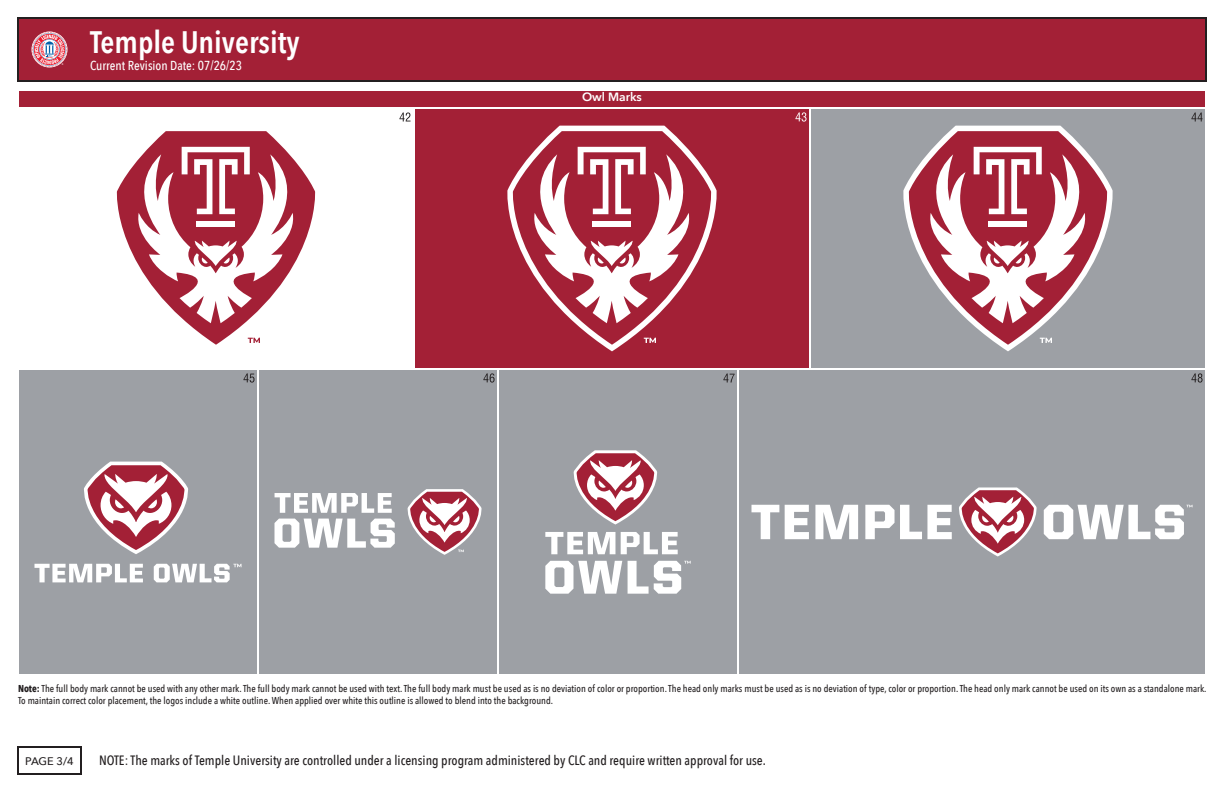
<style>
.page{position:relative;width:1224px;height:792px;background:#fff}
.page>*{position:absolute;margin:0;border:0;box-sizing:border-box;transform-origin:0 0}
.t1{font:600 31px "Avenir Next Condensed";color:#fff}
.t2{font:500 13.5px "Avenir Next Condensed";color:#231f20}
.t3{font:500 13px "Avenir Next Condensed";color:#fff}
.t4{font:600 12px "Avenir Next";color:#fff}
.t5{font:500 11px "Avenir Next";color:#231f20}
.t6{font:500 10px/12px "Avenir Next Condensed";color:#231f20}
.s1{font-weight:700}
</style>
<div class="page">
<div style="left:17px;top:17px;width:1190px;height:65px;background:#a32036;border:2px solid #231f20"></div>
<svg style="left:32px;top:31px;width:36px;height:37px"></svg>
<svg style="left:32px;top:32px;width:35px;height:35px"></svg>
<div style="left:17px;top:89px;width:1190px;height:20px;background:#a32036;border:2px solid #fff"></div>
<div style="left:17px;top:107px;width:398px;height:263px;background:#fff"></div>
<div style="left:413px;top:107px;width:398px;height:263px;background:#a32036;border:2px solid #fff"></div>
<div style="left:809px;top:107px;width:398px;height:263px;background:#9da0a5;border:2px solid #fff"></div>
<div style="left:17px;top:746px;width:65px;height:29px;background:#fff;border:2px solid #231f20"></div>
<div style="left:17px;top:368px;width:242px;height:308px;background:#9da0a5;border:2px solid #fff"></div>
<div style="left:257px;top:368px;width:242px;height:308px;background:#9da0a5;border:2px solid #fff"></div>
<div style="left:497px;top:368px;width:242px;height:308px;background:#9da0a5;border:2px solid #fff"></div>
<div style="left:737px;top:368px;width:470px;height:308px;background:#9da0a5;border:2px solid #fff"></div>
<svg style="left:751px;top:505px;width:28px;height:34px"></svg>
<svg style="left:785px;top:505px;width:24px;height:34px"></svg>
<svg style="left:815px;top:505px;width:43px;height:34px"></svg>
<svg style="left:865px;top:487px;width:328px;height:70px"></svg>
<svg style="left:275px;top:493px;width:117px;height:20px"></svg>
<svg style="left:275px;top:519px;width:120px;height:29px"></svg>
<svg style="left:407px;top:489px;width:75px;height:66px"></svg>
<svg style="left:573px;top:450px;width:85px;height:75px"></svg>
<svg style="left:545px;top:532px;width:70px;height:22px"></svg>
<svg style="left:621px;top:532px;width:57px;height:22px"></svg>
<svg style="left:545px;top:561px;width:77px;height:33px"></svg>
<svg style="left:628px;top:561px;width:63px;height:33px"></svg>
<svg style="left:84px;top:462px;width:105px;height:92px"></svg>
<svg style="left:34px;top:564px;width:109px;height:18px"></svg>
<svg style="left:154px;top:564px;width:88px;height:18px"></svg>
<svg style="left:116px;top:131px;width:200px;height:214px"></svg>
<svg style="left:123px;top:147px;width:185px;height:176px"></svg>
<svg style="left:248px;top:338px;width:12px;height:5px"></svg>
<svg style="left:507px;top:126px;width:210px;height:225px"></svg>
<svg style="left:508px;top:131px;width:208px;height:214px"></svg>
<svg style="left:519px;top:147px;width:185px;height:176px"></svg>
<svg style="left:644px;top:338px;width:12px;height:5px"></svg>
<svg style="left:903px;top:126px;width:210px;height:225px"></svg>
<svg style="left:904px;top:131px;width:208px;height:214px"></svg>
<svg style="left:915px;top:147px;width:185px;height:176px;background:#c4818d"></svg>
<svg style="left:1040px;top:338px;width:12px;height:5px"></svg>
<svg style="left:1191px;top:113px;width:12px;height:8px"></svg>
<svg style="left:243px;top:373px;width:12px;height:10px"></svg>
<svg style="left:483px;top:373px;width:12px;height:10px"></svg>
<svg style="left:723px;top:374px;width:12px;height:8px"></svg>
<svg style="left:1191px;top:373px;width:12px;height:10px"></svg>
<svg style="left:399px;top:113px;width:12px;height:8px"></svg>
<svg style="left:795px;top:112px;width:12px;height:10px"></svg>
<h1 class="t1" style="left:90px;top:15px;width:211px">Temple University</h1>
<h3 class="t3" style="left:90px;top:58px;width:154px">Current Revision Date: 07/26/23</h3>
<p class="t4" style="left:582px;top:87px;width:61px">Owl Marks</p>
<p class="t6" style="left:18px;top:682px;width:1190px"><span class="s1">Note:</span> The full body mark cannot be used with any other mark. The full body mark cannot be used with text. The full body mark must be used as is no deviation of color or proportion. The head only marks must be used as is no deviation of type, color or proportion. The head only mark cannot be used on its own as a standalone mark.<br>To maintain correct color placement, the logos include a white outline. When applied over white this outline is allowed to blend into the background.</p>
<p class="t5" style="left:25px;top:752px;width:50px">PAGE 3/4</p>
<h2 class="t2" style="left:99px;top:752px;width:668px">NOTE: The marks of Temple University are controlled under a licensing program administered by CLC and require written approval for use.</h2>
</div>
